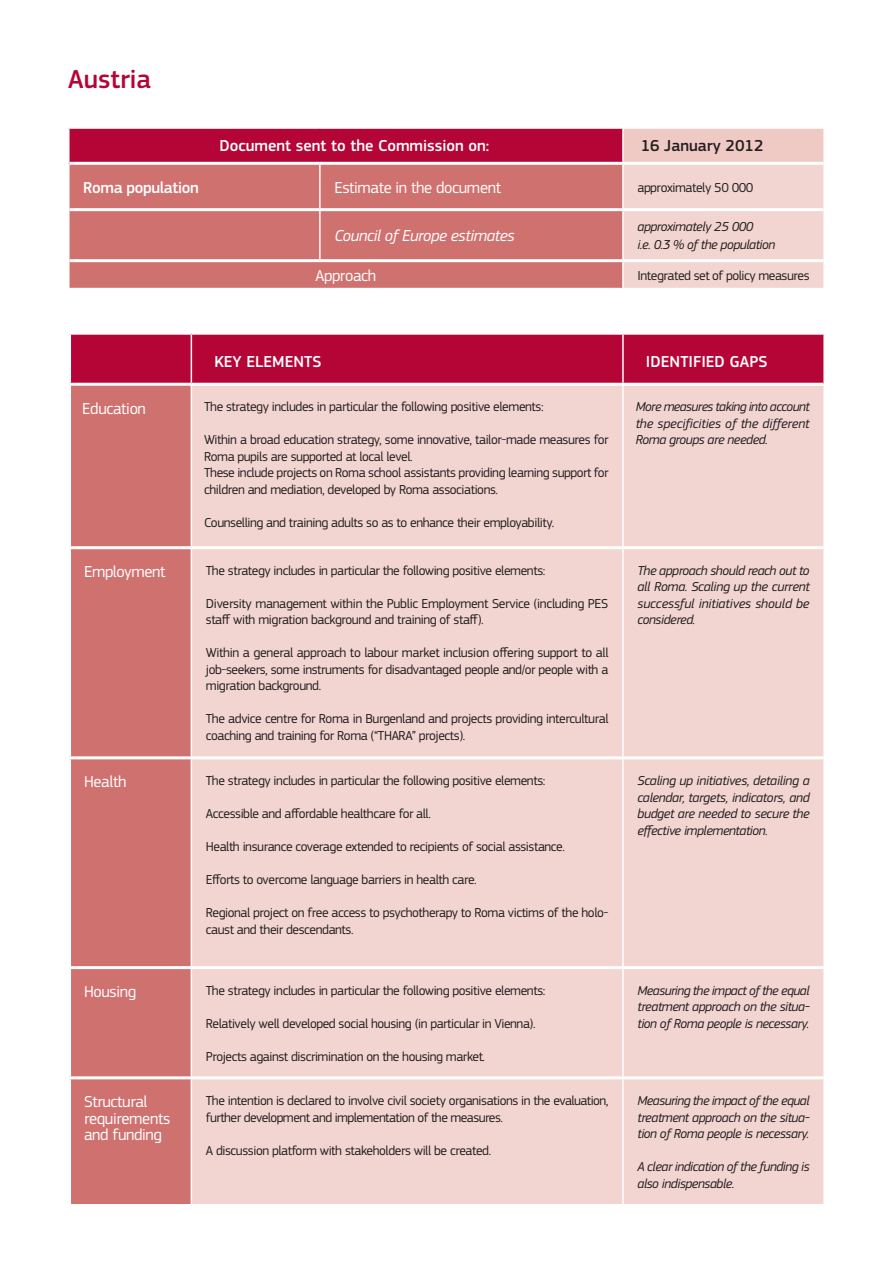
<style>
.page{position:relative;width:893px;height:1263px;background:#fff}
.page>*{position:absolute;margin:0;border:0;box-sizing:border-box;transform-origin:0 0}
.t1{font:500 27px "EC Square Sans Pro";color:#b50536}
.t2{font:16.5px/16.5px "EC Square Sans Pro";letter-spacing:-.02em;color:#fff}
.t3{font:500 16.5px "EC Square Sans Pro";color:#fff}
.t4{font:italic 16.5px "EC Square Sans Pro";letter-spacing:-.02em;color:#fff}
.t5{font:500 16.5px "EC Square Sans Pro";letter-spacing:-.02em;color:#fff}
.t6{font:500 16.5px "EC Square Sans Pro";color:#231f20}
.t7{font:13.5px/16.5px "EC Square Sans Pro";letter-spacing:-.03em;color:#231f20}
.t8{font:italic 13.5px/16.5px "EC Square Sans Pro";letter-spacing:-.03em;color:#231f20;text-align:justify}
</style>
<div class="page">
<div style="left:71px;top:335px;width:752px;height:48px;background:#b50536"></div>
<div style="left:71px;top:386px;width:120px;height:818px;background:#cf716f"></div>
<div style="left:192px;top:386px;width:631px;height:818px;background:#f2d5d0"></div>
<hr style="left:191px;top:335px;width:1px;height:48px;background:#fff">
<hr style="left:622px;top:335px;width:2px;height:48px;background:#fff">
<hr style="left:622px;top:386px;width:2px;height:160px;background:#fff">
<hr style="left:622px;top:549px;width:2px;height:207px;background:#fff">
<hr style="left:622px;top:759px;width:2px;height:207px;background:#fff">
<hr style="left:622px;top:969px;width:2px;height:107px;background:#fff">
<hr style="left:622px;top:1079px;width:2px;height:125px;background:#fff">
<hr style="left:68px;top:546px;width:123px;height:3px;background:#fff">
<hr style="left:191px;top:546px;width:432px;height:3px;background:#fff">
<hr style="left:623px;top:546px;width:200px;height:3px;background:#fff">
<hr style="left:68px;top:756px;width:123px;height:3px;background:#fff">
<hr style="left:191px;top:756px;width:432px;height:3px;background:#fff">
<hr style="left:623px;top:756px;width:200px;height:3px;background:#fff">
<hr style="left:68px;top:966px;width:123px;height:3px;background:#fff">
<hr style="left:191px;top:966px;width:432px;height:3px;background:#fff">
<hr style="left:623px;top:966px;width:200px;height:3px;background:#fff">
<hr style="left:68px;top:1076px;width:123px;height:3px;background:#fff">
<hr style="left:191px;top:1076px;width:432px;height:3px;background:#fff">
<hr style="left:623px;top:1076px;width:200px;height:3px;background:#fff">
<div style="left:69px;top:128px;width:554px;height:35px;background:#b50536"></div>
<div style="left:623px;top:128px;width:201px;height:35px;background:#efc9c3"></div>
<div style="left:70px;top:165px;width:552px;height:123px;background:#cf716f"></div>
<div style="left:624px;top:165px;width:199px;height:123px;background:#f2d5d0"></div>
<hr style="left:622px;top:129px;width:2px;height:33px;background:#fff">
<hr style="left:319px;top:165px;width:2px;height:43px;background:#fff">
<hr style="left:319px;top:211px;width:2px;height:48px;background:#fff">
<hr style="left:70px;top:162px;width:250px;height:3px;background:#fff">
<hr style="left:320px;top:162px;width:303px;height:3px;background:#fff">
<hr style="left:623px;top:162px;width:200px;height:3px;background:#fff">
<hr style="left:70px;top:208px;width:250px;height:3px;background:#fff">
<hr style="left:320px;top:208px;width:303px;height:3px;background:#fff">
<hr style="left:623px;top:208px;width:200px;height:3px;background:#fff">
<hr style="left:70px;top:259px;width:250px;height:3px;background:#fff">
<hr style="left:320px;top:259px;width:303px;height:3px;background:#fff">
<hr style="left:623px;top:259px;width:200px;height:3px;background:#fff">
<hr style="left:68px;top:127px;width:252px;height:2px;background:#fff">
<hr style="left:68px;top:129px;width:2px;height:34px;background:#fff">
<hr style="left:320px;top:127px;width:303px;height:2px;background:#fff">
<hr style="left:623px;top:127px;width:202px;height:2px;background:#fff">
<hr style="left:823px;top:129px;width:2px;height:34px;background:#fff">
<h1 class="t1" style="left:68px;top:64px;width:85px">Austria</h1>
<p class="t3" style="left:219px;top:136px;width:271px">Document sent to the Commission on:</p>
<p class="t6" style="left:641px;top:136px;width:124px">16 January 2012</p>
<p class="t5" style="left:83px;top:178px;width:117px">Roma population</p>
<p class="t2" style="left:334px;top:179px;width:168px">Estimate in the document</p>
<p class="t7" style="left:637px;top:179px;width:117px">approximately 50 000</p>
<p class="t4" style="left:334px;top:226px;width:182px">Council of Europe estimates</p>
<p class="t8" style="left:637px;top:218px;width:139px;line-height:18px">approximately 25 000<br>i.e. 0.3 % of the population</p>
<p class="t2" style="left:315px;top:267px;width:62px">Approach</p>
<p class="t7" style="left:637px;top:267px;width:174px">Integrated set of policy measures</p>
<p class="t3" style="left:214px;top:352px;width:109px">KEY ELEMENTS</p>
<p class="t3" style="left:646px;top:352px;width:123px">IDENTIFIED GAPS</p>
<p class="t2" style="left:82px;top:400px;width:65px">Education</p>
<p class="t7" style="left:204px;top:399px;width:341px">The strategy includes in particular the following positive elements:</p>
<p class="t7" style="left:204px;top:432px;width:406px">Within a broad education strategy, some innovative, tailor-made measures for Roma pupils are supported at local level.<br>These include projects on Roma school assistants providing learning support for children and mediation, developed by Roma associations.</p>
<p class="t7" style="left:204px;top:514px;width:352px">Counselling and training adults so as to enhance their employability.</p>
<p class="t2" style="left:84px;top:563px;width:83px">Employment</p>
<p class="t7" style="left:206px;top:562px;width:341px">The strategy includes in particular the following positive elements:</p>
<p class="t7" style="left:206px;top:595px;width:404px">Diversity management within the Public Employment Service (including PES staff with migration background and training of staff).</p>
<p class="t7" style="left:206px;top:645px;width:404px;text-align:justify">Within a general approach to labour market inclusion offering support to all job-seekers, some instruments for disadvantaged people and/or people with a migration background.</p>
<p class="t7" style="left:206px;top:711px;width:404px">The advice centre for Roma in Burgenland and projects providing intercultural coaching and training for Roma (“THARA” projects).</p>
<p class="t2" style="left:84px;top:774px;width:44px">Health</p>
<p class="t7" style="left:206px;top:772px;width:341px">The strategy includes in particular the following positive elements:</p>
<p class="t7" style="left:206px;top:805px;width:227px">Accessible and affordable healthcare for all.</p>
<p class="t7" style="left:206px;top:838px;width:361px">Health insurance coverage extended to recipients of social assistance.</p>
<p class="t7" style="left:206px;top:871px;width:272px">Efforts to overcome language barriers in health care.</p>
<p class="t7" style="left:206px;top:904px;width:404px">Regional project on free access to psychotherapy to Roma victims of the holo&shy;caust and their descendants.</p>
<p class="t2" style="left:84px;top:983px;width:54px">Housing</p>
<p class="t7" style="left:206px;top:982px;width:341px">The strategy includes in particular the following positive elements:</p>
<p class="t7" style="left:206px;top:1015px;width:331px">Relatively well developed social housing (in particular in Vienna).</p>
<p class="t7" style="left:206px;top:1048px;width:281px">Projects against discrimination on the housing market.</p>
<p class="t2" style="left:84px;top:1094px;width:88px">Structural requirements and funding</p>
<p class="t7" style="left:206px;top:1092px;width:404px">The intention is declared to involve civil society organisations in the evaluation, further development and implementation of the measures.</p>
<p class="t7" style="left:206px;top:1142px;width:287px">A discussion platform with stakeholders will be created.</p>
<p class="t8" style="left:636px;top:399px;width:175px">More measures taking into account the specificities of the different Roma groups are needed.</p>
<p class="t8" style="left:637px;top:562px;width:174px">The approach should reach out to all Roma. Scaling up the current successful initiatives should be considered.</p>
<p class="t8" style="left:637px;top:772px;width:174px">Scaling up initiatives, detailing a calendar, targets, indicators, and budget are needed to secure the effective implementation.</p>
<p class="t8" style="left:637px;top:982px;width:174px">Measuring the impact of the equal treatment approach on the situa&shy;tion of Roma people is necessary.</p>
<p class="t8" style="left:637px;top:1092px;width:174px">Measuring the impact of the equal treatment approach on the situa&shy;tion of Roma people is necessary.</p>
<p class="t8" style="left:637px;top:1158px;width:174px">A clear indication of the funding is also indispensable.</p>
</div>
